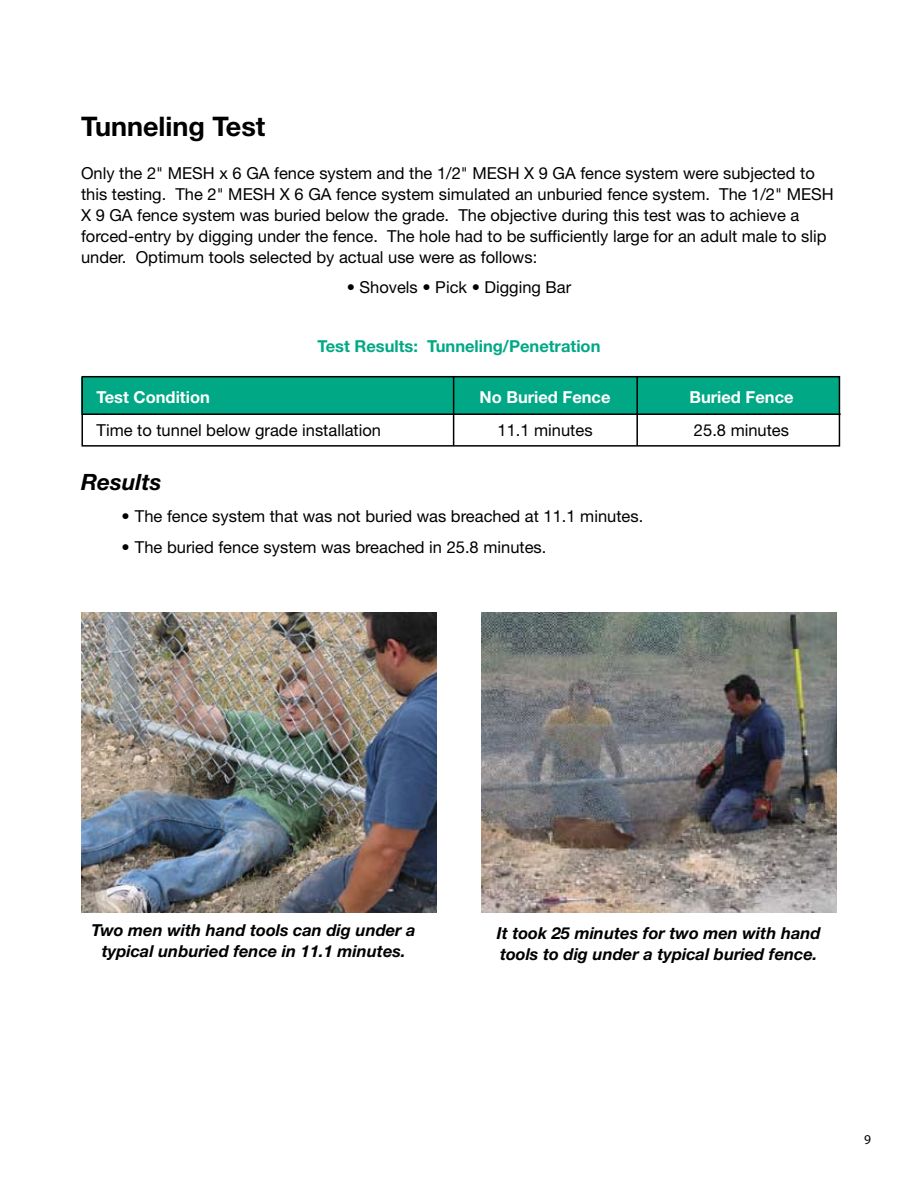
<style>
.page{position:relative;width:918px;height:1188px;background:#fff}
.page>*{position:absolute;margin:0;border:0;box-sizing:border-box;transform-origin:0 0}
.t1{font:700 27px "Helvetica Neue";color:#000}
.t2{font:italic 700 22.5px "Helvetica Neue";color:#000}
.t3{font:16.5px/21px "Helvetica Neue";color:#000}
.t4{font:italic 700 16.5px/21px "Helvetica Neue";color:#000;text-align:center}
.t5{font:700 16.5px "Helvetica Neue";color:#fff}
.t6{font:700 16.5px "Helvetica Neue";color:#00a886}
.t7{font:13.5px "Myriad";color:#000}
</style>
<div class="page">
<img style="left:81px;top:613px;width:356px;height:299px">
<img style="left:481px;top:613px;width:356px;height:299px">
<div style="left:81px;top:377px;width:758px;height:38px;background:#00a886"></div>
<div style="left:81px;top:376px;width:759px;height:71px;border:2px solid #000"></div>
<hr style="left:82px;top:413px;width:759px;height:2px;background:#000">
<hr style="left:453px;top:376px;width:1px;height:69px;background:#000">
<hr style="left:636px;top:376px;width:2px;height:69px;background:#000">
<h1 class="t1" style="left:81px;top:110px;width:186px">Tunneling Test</h1>
<p class="t3" style="left:81px;top:163px;width:754px">Only the 2" MESH x 6 GA fence system and the 1/2" MESH X 9 GA fence system were subjected to this testing. The 2" MESH X 6 GA fence system simulated an unburied fence system. The 1/2" MESH X 9 GA fence system was buried below the grade. The objective during this test was to achieve a forced-entry by digging under the fence. The hole had to be sufficiently large for an adult male to slip under. Optimum tools selected by actual use were as follows:</p>
<p class="t3" style="left:347px;top:276px;width:226px">• Shovels • Pick • Digging Bar</p>
<p class="t6" style="left:318px;top:336px;width:284px">Test Results: Tunneling/Penetration</p>
<p class="t5" style="left:97px;top:387px;width:115px">Test Condition</p>
<p class="t5" style="left:479px;top:387px;width:133px">No Buried Fence</p>
<p class="t5" style="left:689px;top:387px;width:106px">Buried Fence</p>
<p class="t3" style="left:97px;top:419px;width:286px">Time to tunnel below grade installation</p>
<p class="t3" style="left:497px;top:419px;width:97px">11.1 minutes</p>
<p class="t3" style="left:694px;top:419px;width:97px">25.8 minutes</p>
<h2 class="t2" style="left:81px;top:468px;width:82px">Results</h2>
<p class="t3" style="left:122px;top:505px;width:523px">• The fence system that was not buried was breached at 11.1 minutes.</p>
<p class="t3" style="left:122px;top:537px;width:426px">• The buried fence system was breached in 25.8 minutes.</p>
<p class="t4" style="left:92px;top:919px;width:326px">Two men with hand tools can dig under a typical unburied fence in 11.1 minutes.</p>
<p class="t4" style="left:497px;top:922px;width:325px;text-align:left">It took 25 minutes for two men with hand tools to dig under a typical buried fence.</p>
<p class="t7" style="left:864px;top:1133px;width:8px">9</p>
</div>
